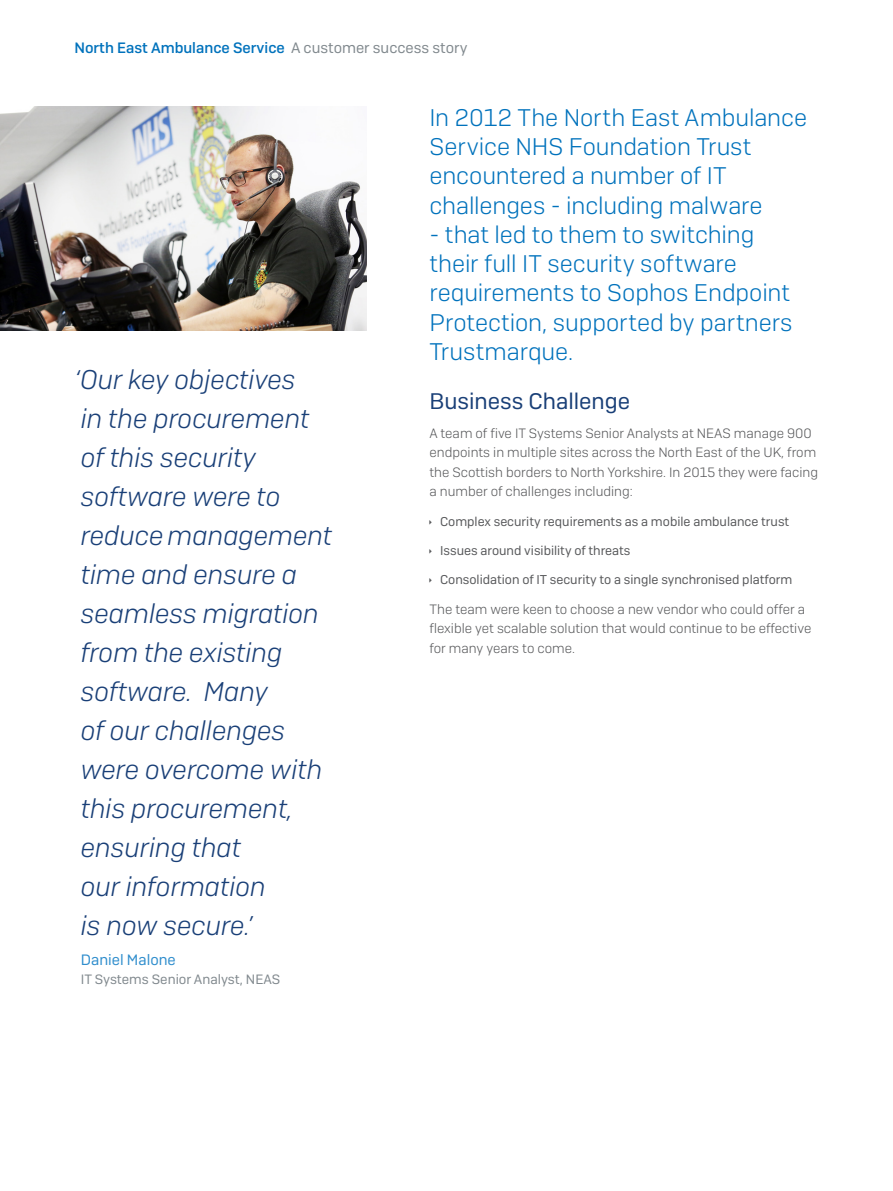
<style>
.page{position:relative;width:893px;height:1191px;background:#fff}
.page>*{position:absolute;margin:0;border:0;box-sizing:border-box;transform-origin:0 0}
.Qoute{font:italic 300 27px/39px "Sophos Sans";color:#193f77}
.Heading_Intro{font:300 24px/29.2px "Sophos Sans";letter-spacing:-.005em;color:#0072bc}
.Subheading_1{font:22.5px "Sophos Sans";color:#193f77}
.Page_Header{font:500 15px "Sophos Sans";color:#0072bc}
.Acreditation{font:15px "Sophos Sans";color:#308ecd}
.Body_Copy{font:300 13.5px/19.5px "Sophos Sans";color:#57585a}
.Job_Title{font:13.5px "Sophos Sans";color:#81898e}
.t1{font:12.75px "Sophos Sans";color:#57585a}
.s1{font-weight:400;color:#81898e}
</style>
<div class="page">
<img style="left:0;top:106px;width:366px;height:225px">
<p class="Page_Header" style="left:74px;top:39px;width:394px">North East Ambulance Service <span class="s1">A customer success story</span></p>
<p class="Qoute" style="left:74px;top:360px;width:259px">‘Our key objectives<br>in the procurement of this security software were to reduce management time and ensure a seamless migration from the existing software. Many<br>of our challenges were overcome with this procurement, ensuring that<br>our information<br>is now secure.’</p>
<p class="Acreditation" style="left:81px;top:950px;width:96px">Daniel Malone</p>
<p class="Job_Title" style="left:81px;top:971px;width:201px">IT Systems Senior Analyst, NEAS</p>
<p class="Heading_Intro" style="left:429px;top:102px;width:379px">In 2012 The North East Ambulance<br>Service NHS Foundation Trust encountered a number of IT challenges - including malware</p>
<p class="Heading_Intro" style="left:429px;top:219px;width:365px">- that led to them to switching their full IT security software requirements to Sophos Endpoint<br>Protection, supported by partners<br>Trustmarque.</p>
<p class="Subheading_1" style="left:429px;top:387px;width:202px">Business Challenge</p>
<p class="Body_Copy" style="left:429px;top:423px;width:390px">A team of five IT Systems Senior Analysts at NEAS manage 900 endpoints in multiple sites across the North East of the UK, from the Scottish borders to North Yorkshire. In 2015 they were facing a number of challenges including:</p>
<p class="t1" style="left:440px;top:514px;width:351px">Complex security requirements as a mobile ambulance trust</p>
<p class="t1" style="left:440px;top:543px;width:192px">Issues around visibility of threats</p>
<p class="t1" style="left:440px;top:572px;width:354px">Consolidation of IT security to a single synchronised platform</p>
<p class="Body_Copy" style="left:429px;top:599px;width:383px">The team were keen to choose a new vendor who could offer a flexible yet scalable solution that would continue to be effective for many years to come.</p>
</div>
